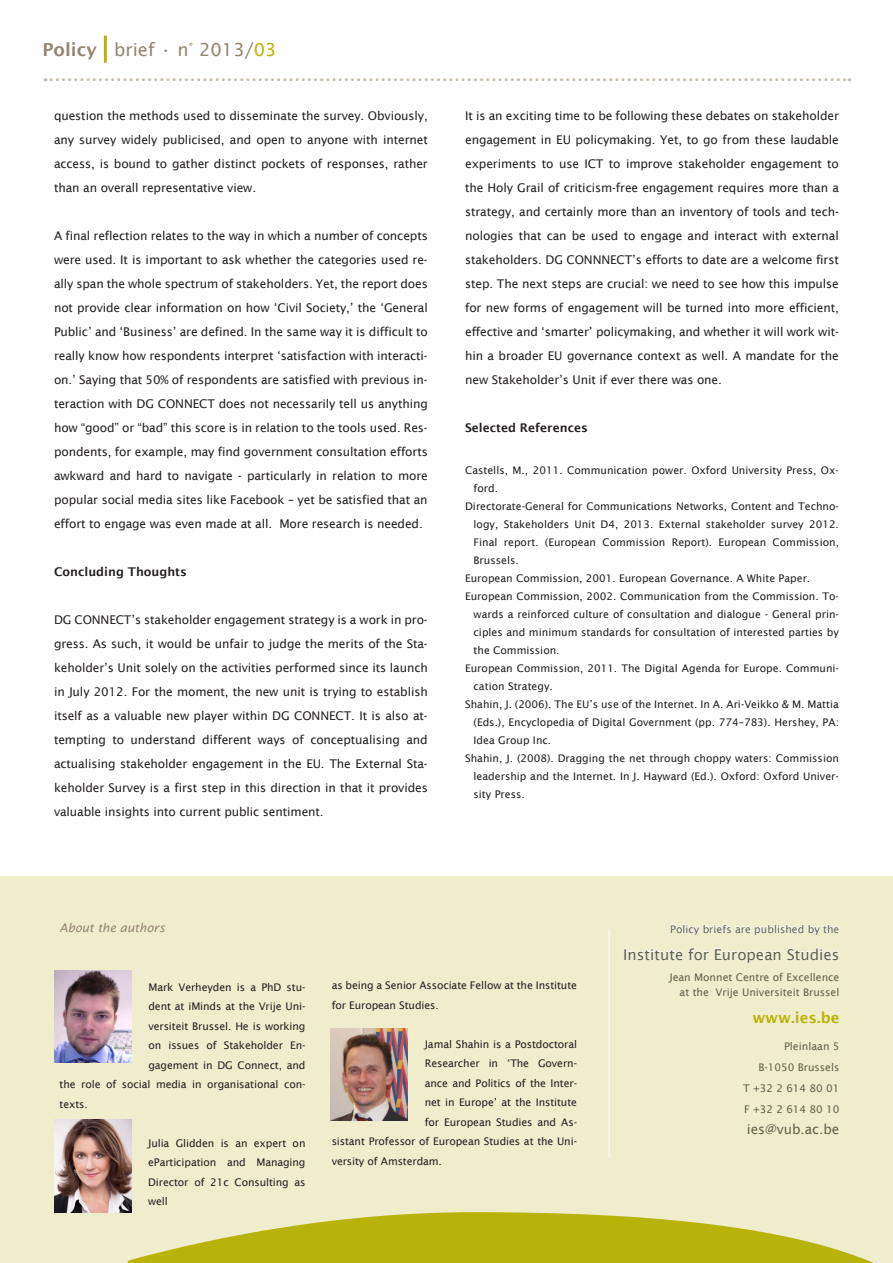
<style>
.page{position:relative;width:893px;height:1263px;background:#fff}
.page>*{position:absolute;margin:0;border:0;box-sizing:border-box;transform-origin:0 0}
.t1{font:18px "Lucida Sans";color:#938671}
.t2{font:15px "Lucida Sans";color:#60614b}
.t3{font:600 15px "Lucida Sans";color:#b8b309}
.t4{font:13.5px "Lucida Sans";color:#60614b}
.t5{font:12px/24px "Lucida Sans";letter-spacing:-.01em;color:#231f20;text-align:justify}
.t6{font:600 12px "Lucida Sans";color:#231f20}
.t7{font:italic 12px "Lucida Sans";color:#938671}
.t8{font:10.5px/18px "Lucida Sans";letter-spacing:-.01em;color:#231f20;text-align:justify}
.t9{font:10.5px "Lucida Sans";color:#60614b}
.s1{font-weight:600}
.s2{color:#b8b309}
</style>
<div class="page">
<div style="left:0;top:876px;width:893px;height:387px;background:#efedcc"></div>
<img style="left:54px;top:971px;width:77px;height:92px">
<svg style="left:62px;top:1212px;width:812px;height:51px"></svg>
<svg style="left:670px;top:924px;width:169px;height:11px"></svg>
<svg style="left:625px;top:947px;width:156px;height:16px"></svg>
<svg style="left:787px;top:947px;width:52px;height:13px"></svg>
<hr style="left:609px;top:929px;width:1px;height:229px;background:#fff">
<hr style="left:104px;top:36px;width:3px;height:27px;background:#b8b309">
<svg style="left:45px;top:78px;width:805px;height:3px"></svg>
<img style="left:54px;top:1120px;width:77px;height:92px">
<img style="left:331px;top:1028px;width:77px;height:92px">
<p class="t1" style="left:43px;top:40px;width:235px"><span class="s1">Policy</span> brief • n° 2013/<span class="s2">03</span></p>
<p class="t5" style="left:54px;top:104px;width:375px">question the methods used to disseminate the survey. Obviously, any survey widely publicised, and open to anyone with internet access, is bound to gather distinct pockets of responses, rather than an overall representative view.</p>
<p class="t5" style="left:54px;top:224px;width:375px">A final reflection relates to the way in which a number of concepts were used. It is important to ask whether the categories used re&shy;ally span the whole spectrum of stakeholders. Yet, the report does not provide clear information on how ‘Civil Society,’ the ‘General Public’ and ‘Business’ are defined. In the same way it is difficult to really know how respondents interpret ‘satisfaction with interacti&shy;on.’ Saying that 50% of respondents are satisfied with previous in&shy;teraction with DG CONNECT does not necessarily tell us anything how “good” or “bad” this score is in relation to the tools used. Res&shy;pondents, for example, may find government consultation efforts awkward and hard to navigate - particularly in relation to more popular social media sites like Facebook – yet be satisfied that an effort to engage was even made at all. More research is needed.</p>
<p class="t6" style="left:54px;top:565px;width:134px">Concluding Thoughts</p>
<p class="t5" style="left:54px;top:608px;width:375px">DG CONNECT’s stakeholder engagement strategy is a work in pro&shy;gress. As such, it would be unfair to judge the merits of the Sta&shy;keholder’s Unit solely on the activities performed since its launch in July 2012. For the moment, the new unit is trying to establish itself as a valuable new player within DG CONNECT. It is also at&shy;tempting to understand different ways of conceptualising and actualising stakeholder engagement in the EU. The External Sta&shy;keholder Survey is a first step in this direction in that it provides valuable insights into current public sentiment.</p>
<p class="t5" style="left:465px;top:104px;width:375px">It is an exciting time to be following these debates on stakeholder engagement in EU policymaking. Yet, to go from these laudable experiments to use ICT to improve stakeholder engagement to the Holy Grail of criticism-free engagement requires more than a strategy, and certainly more than an inventory of tools and tech&shy;nologies that can be used to engage and interact with external stakeholders. DG CONNNECT’s efforts to date are a welcome first step. The next steps are crucial: we need to see how this impulse for new forms of engagement will be turned into more efficient, effective and ‘smarter’ policymaking, and whether it will work wit&shy;hin a broader EU governance context as well. A mandate for the new Stakeholder’s Unit if ever there was one.</p>
<p class="t6" style="left:465px;top:421px;width:124px">Selected References</p>
<p class="t8" style="left:474px;top:461px;width:367px;text-indent:-9px">Castells, M., 2011. Communication power. Oxford University Press, Ox&shy;ford.</p>
<p class="t8" style="left:474px;top:497px;width:367px;text-indent:-9px">Directorate-General for Communications Networks, Content and Techno&shy;logy, Stakeholders Unit D4, 2013. External stakeholder survey 2012.<br>Final report. (European Commission Report). European Commission, Brussels.</p>
<p class="t8" style="left:465px;top:569px;width:347px">European Commission, 2001. European Governance. A White Paper.</p>
<p class="t8" style="left:474px;top:587px;width:367px;text-indent:-9px">European Commission, 2002. Communication from the Commission. To&shy;wards a reinforced culture of consultation and dialogue - General prin&shy;ciples and minimum standards for consultation of interested parties by the Commission.</p>
<p class="t8" style="left:474px;top:659px;width:367px;text-indent:-9px">European Commission, 2011. The Digital Agenda for Europe. Communi&shy;cation Strategy.</p>
<p class="t8" style="left:474px;top:695px;width:367px;text-indent:-9px">Shahin, J. (2006). The EU’s use of the Internet. In A. Ari-Veikko &amp; M. Mattia (Eds.), Encyclopedia of Digital Government (pp. 774–783). Hershey, PA:<br>Idea Group Inc.</p>
<p class="t8" style="left:474px;top:749px;width:367px;text-indent:-9px">Shahin, J. (2008). Dragging the net through choppy waters: Commission leadership and the Internet. In J. Hayward (Ed.). Oxford: Oxford Univer&shy;sity Press.</p>
<p class="t7" style="left:60px;top:921px;width:107px">About the authors</p>
<p class="t8" style="left:148px;top:978px;width:159px">Mark Verheyden is a PhD stu-</p>
<p class="t8" style="left:148px;top:997px;width:159px">dent at iMinds at the Vrije Uni-</p>
<p class="t8" style="left:148px;top:1017px;width:159px">versiteit Brussel. He is working</p>
<p class="t8" style="left:148px;top:1036px;width:159px">on issues of Stakeholder En-</p>
<p class="t8" style="left:148px;top:1056px;width:159px">gagement in DG Connect, and</p>
<p class="t8" style="left:60px;top:1075px;width:247px">the role of social media in organisational con-</p>
<p class="t8" style="left:60px;top:1095px;width:30px">texts.</p>
<p class="t8" style="left:148px;top:1133px;width:159px;line-height:19.5px">Julia Glidden is an expert on eParticipation and Managing Director of 21c Consulting as well</p>
<p class="t8" style="left:332px;top:976px;width:247px;line-height:19.5px">as being a Senior Associate Fellow at the Institute for European Studies.</p>
<p class="t8" style="left:425px;top:1035px;width:154px">Jamal Shahin is a Postdoctoral</p>
<p class="t8" style="left:425px;top:1055px;width:154px">Researcher in ‘The Govern-</p>
<p class="t8" style="left:425px;top:1074px;width:154px">ance and Politics of the Inter-</p>
<p class="t8" style="left:425px;top:1094px;width:154px">net in Europe’ at the Institute</p>
<p class="t8" style="left:425px;top:1113px;width:154px">for European Studies and As-</p>
<p class="t8" style="left:332px;top:1133px;width:247px">sistant Professor of European Studies at the Uni-</p>
<p class="t8" style="left:332px;top:1152px;width:112px">versity of Amsterdam.</p>
<p class="t9" style="left:670px;top:923px;width:171px">Policy briefs are published by the</p>
<p class="t2" style="left:623px;top:946px;width:218px">Institute for European Studies</p>
<p class="t9" style="left:669px;top:971px;width:172px">Jean Monnet Centre of Excellence</p>
<p class="t9" style="left:680px;top:986px;width:161px">at the Vrije Universiteit Brussel</p>
<p class="t3" style="left:752px;top:1009px;width:89px">www.ies.be</p>
<p class="t9" style="left:784px;top:1040px;width:57px">Pleinlaan 5</p>
<p class="t9" style="left:758px;top:1061px;width:83px">B-1050 Brussels</p>
<p class="t9" style="left:743px;top:1082px;width:98px">T +32 2 614 80 01</p>
<p class="t9" style="left:744px;top:1103px;width:97px">F +32 2 614 80 10</p>
<p class="t4" style="left:747px;top:1121px;width:94px">ies@vub.ac.be</p>
</div>
